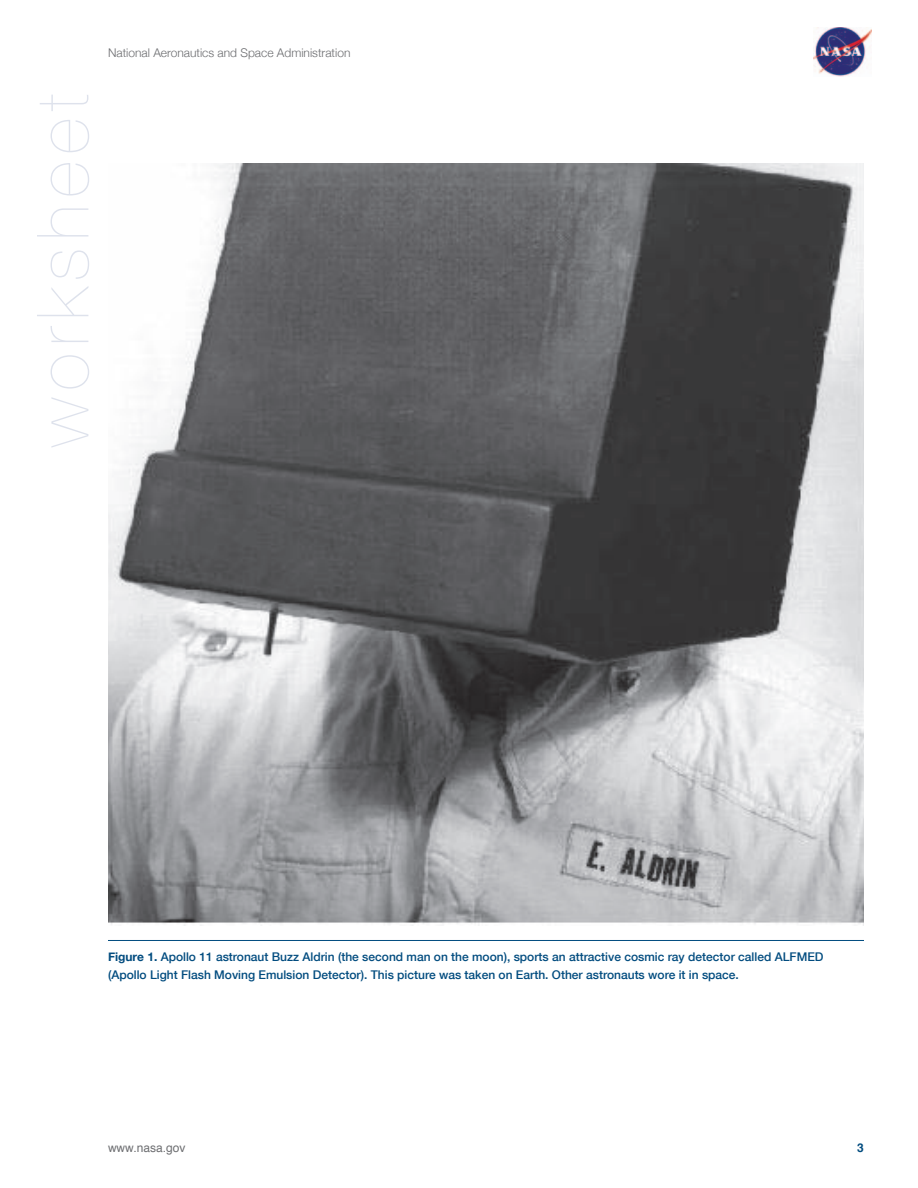
<style>
.page{position:relative;width:918px;height:1188px;background:#fff}
.page>*{position:absolute;margin:0;border:0;box-sizing:border-box;transform-origin:0 0}
.t1{font:200 72px "Helvetica Neue";letter-spacing:.1em;color:#dee2ec}
.t2{font:500 12px/18px "Helvetica Neue";color:#024c7f}
.t3{font:300 12px "Helvetica Neue";color:#6c6d70}
.t4{font:12px "Helvetica";color:#6c6d70}
.t5{font:700 12px "Helvetica";color:#024c7f}
.s1{font-weight:700}
</style>
<div class="page">
<img style="left:814px;top:27px;width:57px;height:49px">
<img style="left:108px;top:163px;width:756px;height:763px">
<hr style="left:108px;top:940px;width:756px;height:1px;background:#024c7f">
<h1 class="t1" style="left:7px;top:447px;width:355px;rotate:-90deg">worksheet</h1>
<p class="t3" style="left:108px;top:43px;width:244px">National Aeronautics and Space Administration</p>
<p class="t2" style="left:108px;top:947px;width:717px"><span class="s1">Figure 1.</span> Apollo 11 astronaut Buzz Aldrin (the second man on the moon), sports an attractive cosmic ray detector called ALFMED (Apollo Light Flash Moving Emulsion Detector). This picture was taken on Earth. Other astronauts wore it in space.</p>
<p class="t4" style="left:108px;top:1139px;width:79px">www.nasa.gov</p>
<p class="t5" style="left:857px;top:1138px;width:8px">3</p>
</div>
